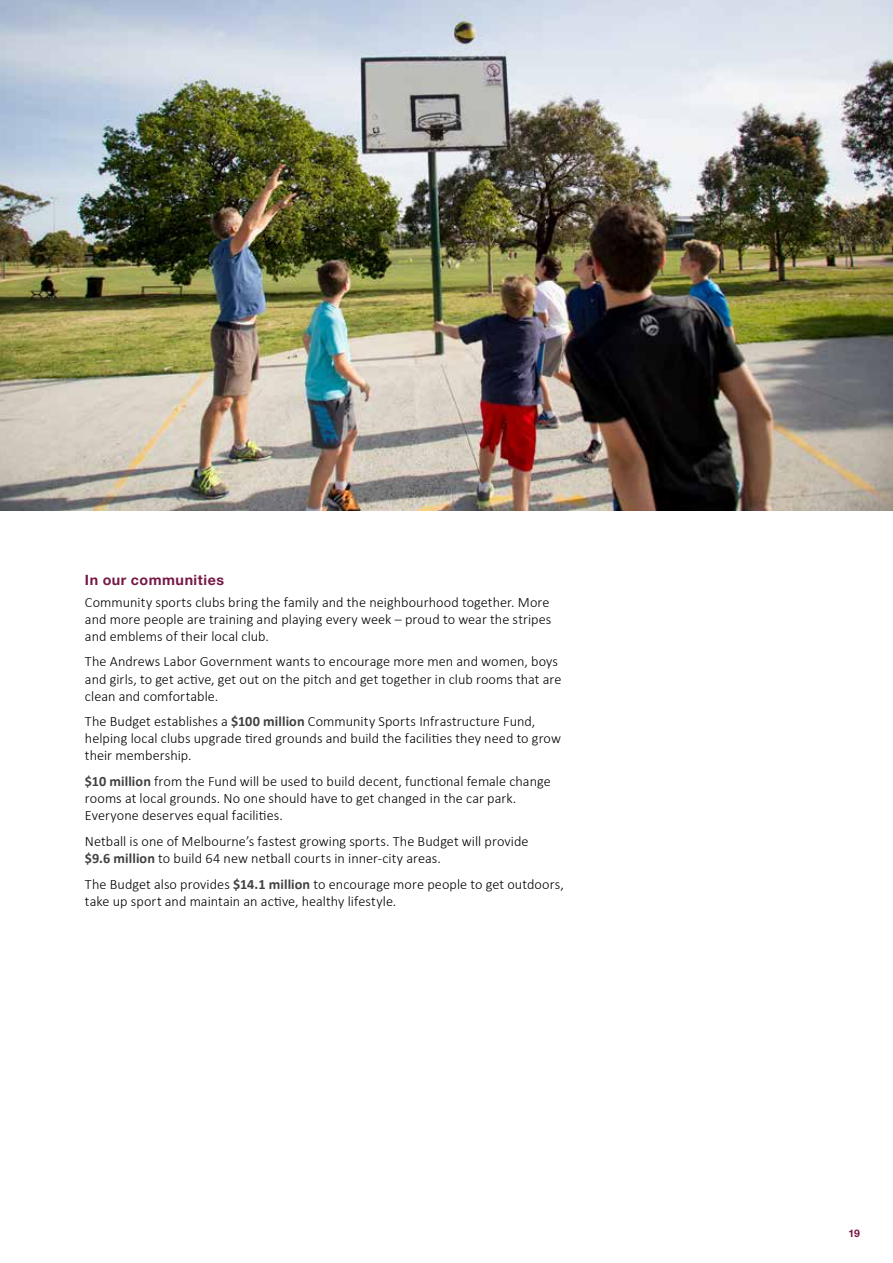
<style>
.page{position:relative;width:893px;height:1263px;background:#fff}
.page>*{position:absolute;margin:0;border:0;box-sizing:border-box;transform-origin:0 0}
.t1{font:300 14.25px/17.1px "Calibri";letter-spacing:.005em;color:#000}
.t2{font:700 14.25px "Helvetica Neue";letter-spacing:.035em;color:#761846}
.t3{font:700 10.5px "Helvetica Neue East A";color:#761846}
.s1{font-weight:700;color:#414042}
</style>
<div class="page">
<img style="left:0;top:0;width:893px;height:510px">
<p class="t2" style="left:85px;top:571px;width:141px">In our communities</p>
<p class="t1" style="left:85px;top:593px;width:468px">Community sports clubs bring the family and the neighbourhood together. More and more people are training and playing every week – proud to wear the stripes and emblems of their local club.</p>
<p class="t1" style="left:85px;top:652px;width:478px">The Andrews Labor Government wants to encourage more men and women, boys and girls, to get active, get out on the pitch and get together in club rooms that are clean and comfortable.</p>
<p class="t1" style="left:85px;top:712px;width:477px">The Budget establishes a <span class="s1">$100 million</span> Community Sports Infrastructure Fund, helping local clubs upgrade tired grounds and build the facilities they need to grow their membership.</p>
<p class="t1" style="left:85px;top:772px;width:467px"><span class="s1">$10 million</span> from the Fund will be used to build decent, functional female change rooms at local grounds. No one should have to get changed in the car park.<br>Everyone deserves equal facilities.</p>
<p class="t1" style="left:85px;top:832px;width:445px">Netball is one of Melbourne’s fastest growing sports. The Budget will provide <span class="s1">$9.6 million</span> to build 64 new netball courts in inner-city areas.</p>
<p class="t1" style="left:85px;top:874px;width:480px">The Budget also provides <span class="s1">$14.1 million</span> to encourage more people to get outdoors, take up sport and maintain an active, healthy lifestyle.</p>
<p class="t3" style="left:848px;top:1227px;width:13px">19</p>
</div>
